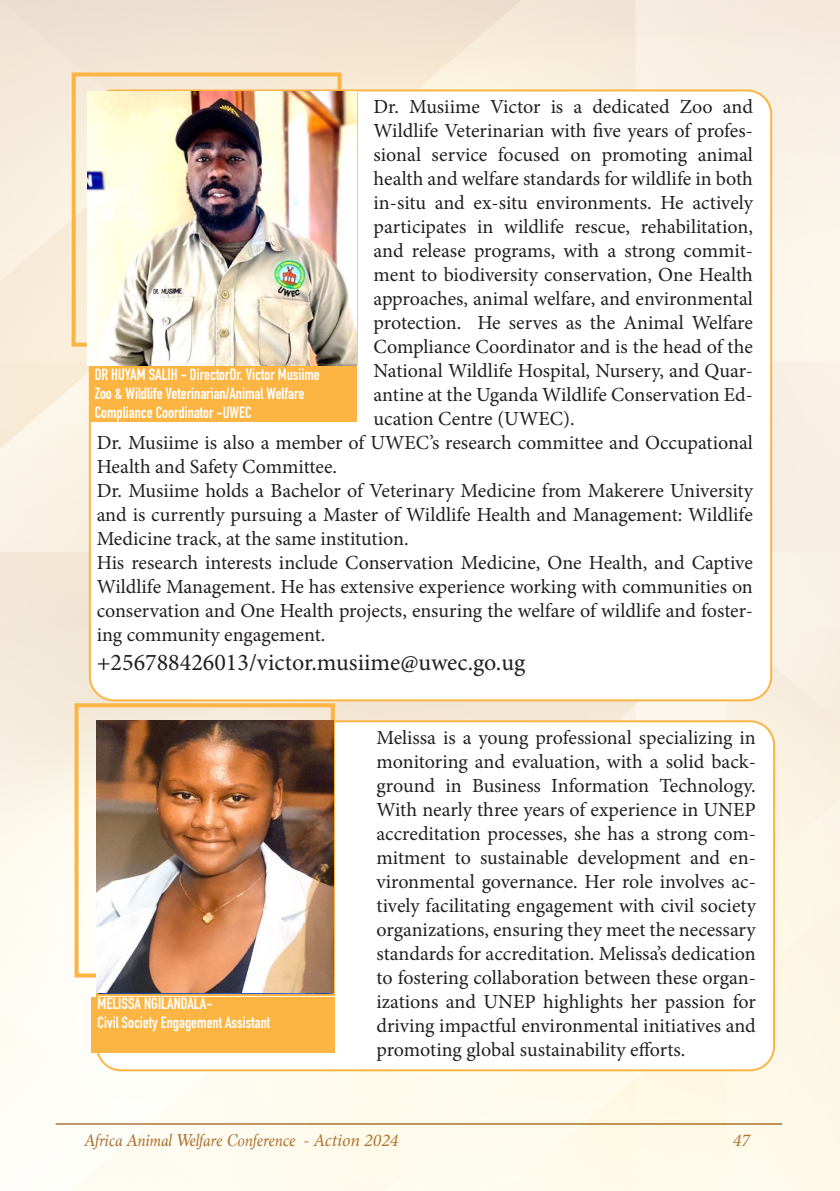
<style>
.page{position:relative;width:840px;height:1191px;background:#fff}
.page>*{position:absolute;margin:0;border:0;box-sizing:border-box;transform-origin:0 0}
.t1{font:24px "Minion Pro";color:#231f20}
.t2{font:20px/24px "Minion Pro";color:#231f20;text-align:justify}
.t3{font:italic 18px "Marion";color:#964b00}
.t4{font:italic 18px "Minion Pro";color:#964b00}
.t5{font:700 16px "DIN Condensed";color:#fff}
.s1{font-family:"Minion Pro"}
</style>
<div class="page">
<img style="left:1px;top:0;width:838px;height:1191px">
<div style="left:90px;top:90px;width:680px;height:610px;background:#fff;border-radius:24px"></div>
<div style="left:72px;top:72px;width:269px;height:275px;border:4px solid #fcb543"></div>
<div style="left:89px;top:366px;width:267px;height:56px;background:#fcb543"></div>
<img style="left:88px;top:92px;width:268px;height:273px">
<div style="left:97px;top:721px;width:676px;height:349px;background:#fff;border-radius:24px"></div>
<div style="left:74px;top:703px;width:260px;height:274px;border:4px solid #fcb543"></div>
<div style="left:92px;top:997px;width:242px;height:55px;background:#fcb543"></div>
<img style="left:96px;top:720px;width:237px;height:272px">
<p class="t2" style="left:373px;top:94px;width:380px">Dr. Musiime Victor is a dedicated Zoo and Wildlife Veterinarian with five years of profes&shy;sional service focused on promoting animal health and welfare standards for wildlife in both in-situ and ex-situ environments. He actively participates in wildlife rescue, rehabilitation, and release programs, with a strong commit&shy;ment to biodiversity conservation, One Health approaches, animal welfare, and environmental protection. He serves as the Animal Welfare Compliance Coordinator and is the head of the National Wildlife Hospital, Nursery, and Quar&shy;antine at the Uganda Wildlife Conservation Ed&shy;ucation Centre (UWEC).</p>
<p class="t2" style="left:97px;top:430px;width:657px">Dr. Musiime is also a member of UWEC’s research committee and Occupational<br>Health and Safety Committee.</p>
<p class="t2" style="left:97px;top:478px;width:657px">Dr. Musiime holds a Bachelor of Veterinary Medicine from Makerere University and is currently pursuing a Master of Wildlife Health and Management: Wildlife Medicine track, at the same institution.</p>
<p class="t2" style="left:97px;top:550px;width:657px">His research interests include Conservation Medicine, One Health, and Captive Wildlife Management. He has extensive experience working with communities on conservation and One Health projects, ensuring the welfare of wildlife and foster&shy;ing community engagement.</p>
<p class="t1" style="left:97px;top:646px;width:430px">+256788426013/victor.musiime@uwec.go.ug</p>
<p class="t5" style="left:95px;top:363px;width:226px">DR HUYAM SALIH - DirectorDr. Victor Musiime</p>
<p class="t5" style="left:95px;top:382px;width:211px">Zoo &amp; Wildlife Veterinarian/Animal Welfare</p>
<p class="t5" style="left:95px;top:402px;width:158px">Compliance Coordinator -UWEC</p>
<p class="t5" style="left:97px;top:992px;width:116px">MELISSA NGILANDALA-</p>
<p class="t5" style="left:97px;top:1011px;width:174px">Civil Society Engagement Assistant</p>
<p class="t2" style="left:376px;top:725px;width:380px">Melissa is a young professional specializing in monitoring and evaluation, with a solid back&shy;ground in Business Information Technology.<br>With nearly three years of experience in UNEP accreditation processes, she has a strong com&shy;mitment to sustainable development and en&shy;vironmental governance. Her role involves ac&shy;tively facilitating engagement with civil society organizations, ensuring they meet the necessary standards for accreditation. Melissa’s dedication to fostering collaboration between these organ&shy;izations and UNEP highlights her passion for driving impactful environmental initiatives and promoting global sustainability efforts.</p>
<p class="t3" style="left:84px;top:1128px;width:316px">Africa Animal Welfare Conference <span class="s1">- Action 2024</span></p>
<p class="t4" style="left:732px;top:1127px;width:19px">47</p>
</div>
